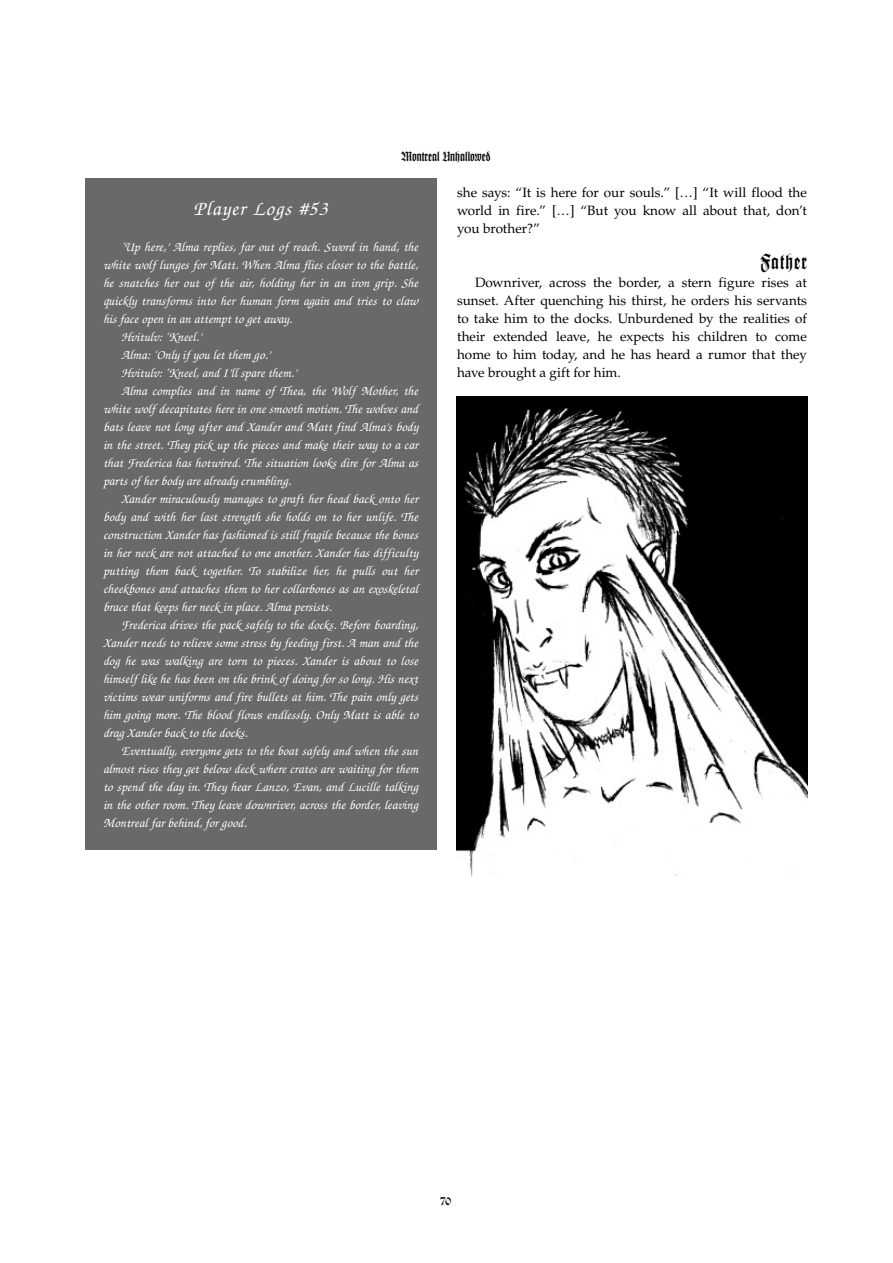
<style>
.page{position:relative;width:893px;height:1263px;background:#fff}
.page>*{position:absolute;margin:0;border:0;box-sizing:border-box;transform-origin:0 0}
.t1{font:italic 500 21px "URW Chancery L";letter-spacing:.05em;color:#fff}
.t2{font:21px "Wilhelm Klingspor";letter-spacing:.05em;color:#000}
.t3{font:italic 500 13.5px "URW Chancery L";color:#fff}
.t4{font:13.5px/18px "URW Palladio L Roma";color:#000;text-align:justify}
.t5{font:13.5px "Wilhelm Klingspor";color:#000}
</style>
<div class="page">
<div style="left:85px;top:179px;width:351px;height:671px;background:#696969"></div>
<img style="left:457px;top:397px;width:351px;height:479px">
<p class="t5" style="left:401px;top:151px;width:91px">Montreal Unhallowed</p>
<p class="t4" style="left:457px;top:185px;width:351px">she says: “It is here for our souls.” […] “It will flood the world in fire.” […] “But you know all about that, don’t you brother?”</p>
<h1 class="t2" style="left:760px;top:253px;width:48px">Father</h1>
<p class="t4" style="left:457px;top:275px;width:351px;text-indent:18px">Downriver, across the border, a stern figure rises at sunset. After quenching his thirst, he orders his servants to take him to the docks. Unburdened by the realities of their extended leave, he expects his children to come home to him today, and he has heard a rumor that they have brought a gift for him.</p>
<h1 class="t1" style="left:193px;top:200px;width:136px">Player Logs #53</h1>
<p class="t3" style="left:121px;top:241px;width:299px">‘Up here,’ Alma replies, far out of reach. Sword in hand, the</p>
<p class="t3" style="left:103px;top:259px;width:317px">white wolf lunges for Matt. When Alma flies closer to the battle,</p>
<p class="t3" style="left:103px;top:277px;width:317px">he snatches her out of the air, holding her in an iron grip. She</p>
<p class="t3" style="left:103px;top:295px;width:317px">quickly transforms into her human form again and tries to claw</p>
<p class="t3" style="left:103px;top:313px;width:190px">his face open in an attempt to get away.</p>
<p class="t3" style="left:121px;top:331px;width:82px">Hvitulv: ‘Kneel.’</p>
<p class="t3" style="left:121px;top:349px;width:150px">Alma: ‘Only if you let them go.’</p>
<p class="t3" style="left:121px;top:367px;width:177px">Hvitulv: ‘Kneel, and I’ll spare them.’</p>
<p class="t3" style="left:121px;top:385px;width:299px">Alma complies and in name of Thea, the Wolf Mother, the</p>
<p class="t3" style="left:103px;top:403px;width:317px">white wolf decapitates here in one smooth motion. The wolves and</p>
<p class="t3" style="left:103px;top:421px;width:317px">bats leave not long after and Xander and Matt find Alma’s body</p>
<p class="t3" style="left:103px;top:439px;width:317px">in the street. They pick up the pieces and make their way to a car</p>
<p class="t3" style="left:103px;top:457px;width:317px">that Frederica has hotwired. The situation looks dire for Alma as</p>
<p class="t3" style="left:103px;top:475px;width:189px">parts of her body are already crumbling.</p>
<p class="t3" style="left:121px;top:493px;width:299px">Xander miraculously manages to graft her head back onto her</p>
<p class="t3" style="left:103px;top:511px;width:317px">body and with her last strength she holds on to her unlife. The</p>
<p class="t3" style="left:103px;top:529px;width:317px">construction Xander has fashioned is still fragile because the bones</p>
<p class="t3" style="left:103px;top:547px;width:317px">in her neck are not attached to one another. Xander has difficulty</p>
<p class="t3" style="left:103px;top:565px;width:317px">putting them back together. To stabilize her, he pulls out her</p>
<p class="t3" style="left:103px;top:583px;width:317px">cheekbones and attaches them to her collarbones as an exoskeletal</p>
<p class="t3" style="left:103px;top:601px;width:230px">brace that keeps her neck in place. Alma persists.</p>
<p class="t3" style="left:121px;top:619px;width:299px">Frederica drives the pack safely to the docks. Before boarding,</p>
<p class="t3" style="left:103px;top:637px;width:317px">Xander needs to relieve some stress by feeding first. A man and the</p>
<p class="t3" style="left:103px;top:655px;width:317px">dog he was walking are torn to pieces. Xander is about to lose</p>
<p class="t3" style="left:103px;top:673px;width:317px">himself like he has been on the brink of doing for so long. His next</p>
<p class="t3" style="left:103px;top:691px;width:317px">victims wear uniforms and fire bullets at him. The pain only gets</p>
<p class="t3" style="left:103px;top:709px;width:317px">him going more. The blood flows endlessly. Only Matt is able to</p>
<p class="t3" style="left:103px;top:727px;width:146px">drag Xander back to the docks.</p>
<p class="t3" style="left:121px;top:745px;width:299px">Eventually, everyone gets to the boat safely and when the sun</p>
<p class="t3" style="left:103px;top:763px;width:317px">almost rises they get below deck where crates are waiting for them</p>
<p class="t3" style="left:103px;top:781px;width:317px">to spend the day in. They hear Lanzo, Evan, and Lucille talking</p>
<p class="t3" style="left:103px;top:799px;width:317px">in the other room. They leave downriver, across the border, leaving</p>
<p class="t3" style="left:103px;top:817px;width:145px">Montreal far behind, for good.</p>
<p class="t5" style="left:440px;top:1195px;width:13px">70</p>
</div>
